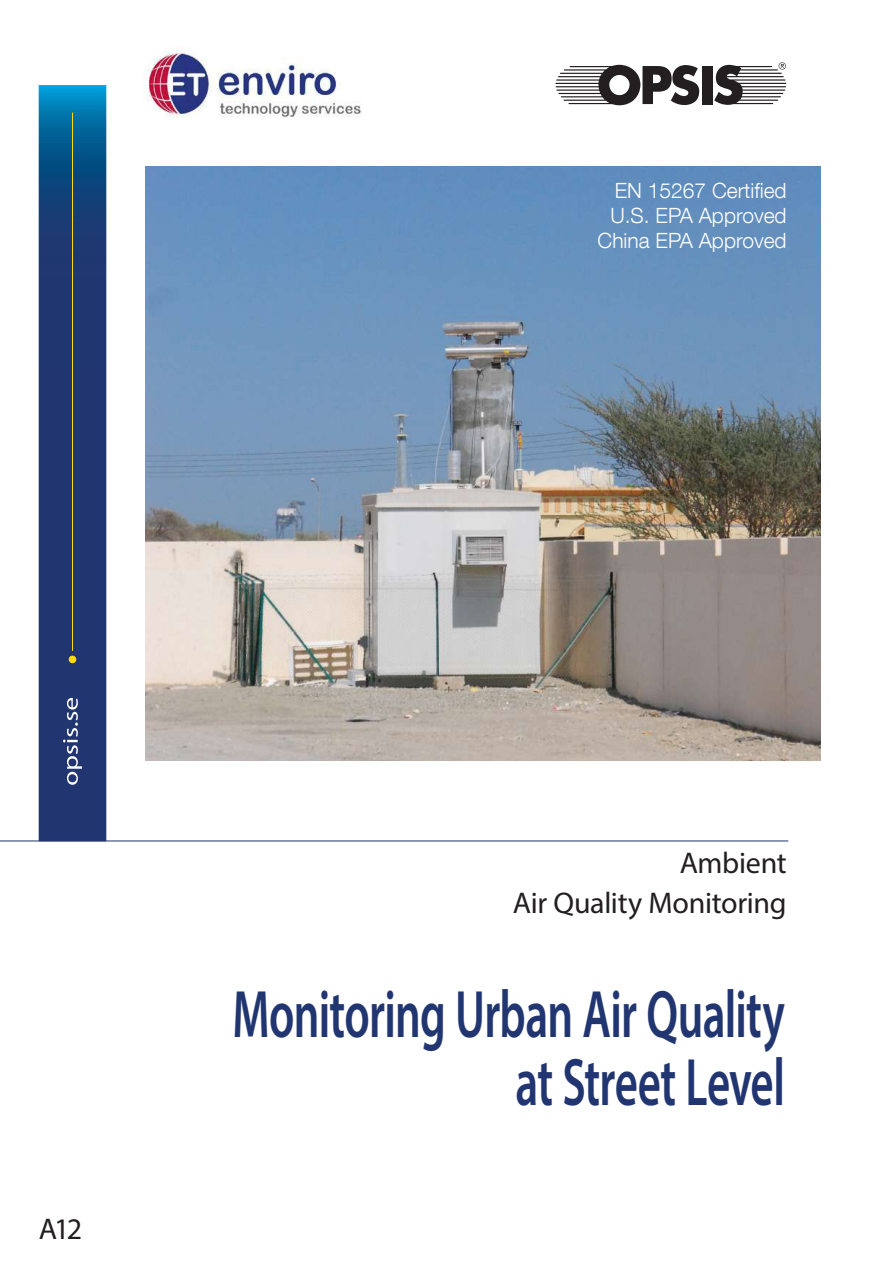
<style>
.page{position:relative;width:893px;height:1263px;background:#fff}
.page>*{position:absolute;margin:0;border:0;box-sizing:border-box;transform-origin:0 0}
.t1{font:600 67.5px/67.5px "Myriad Pro";letter-spacing:-.015em;color:#213570;text-align:right;scale:.67 1}
.t2{font:30px/40.2px "Myriad Pro";letter-spacing:-.01em;color:#231f20;text-align:right}
.t3{font:300 21px/25.2px "Helvetica Neue LT Com";color:#fff;text-align:right}
</style>
<div class="page">
<svg style="left:39px;top:85px;width:67px;height:755px;background:#1b3c76"></svg>
<svg style="left:63px;top:698px;width:19px;height:87px;background:#51618f"></svg>
<hr style="left:72px;top:113px;width:1px;height:538px;background:#ffdc01">
<div style="left:69px;top:656px;width:7px;height:7px;background:#ffdc01;border-radius:50%"></div>
<svg style="left:555px;top:65px;width:144px;height:40px"></svg>
<div style="left:702px;top:66px;width:10px;height:38px;background:#231f20"></div>
<svg style="left:714px;top:62px;width:72px;height:43px"></svg>
<hr style="left:0;top:840px;width:788px;height:1px;background:#213570">
<img style="left:146px;top:166px;width:674px;height:594px">
<img style="left:144px;top:50px;width:218px;height:69px">
<p class="t3" style="left:598px;top:177px;width:191px">EN 15267 Certified<br>U.S. EPA Approved<br>China EPA Approved</p>
<h2 class="t2" style="left:39px;top:1208px;width:45px">A12</h2>
<h2 class="t2" style="left:513px;top:842px;width:275px">Ambient<br>Air Quality Monitoring</h2>
<h1 class="t1" style="left:233px;top:979px;width:826px">Monitoring Urban Air Quality at Street Level</h1>
</div>
